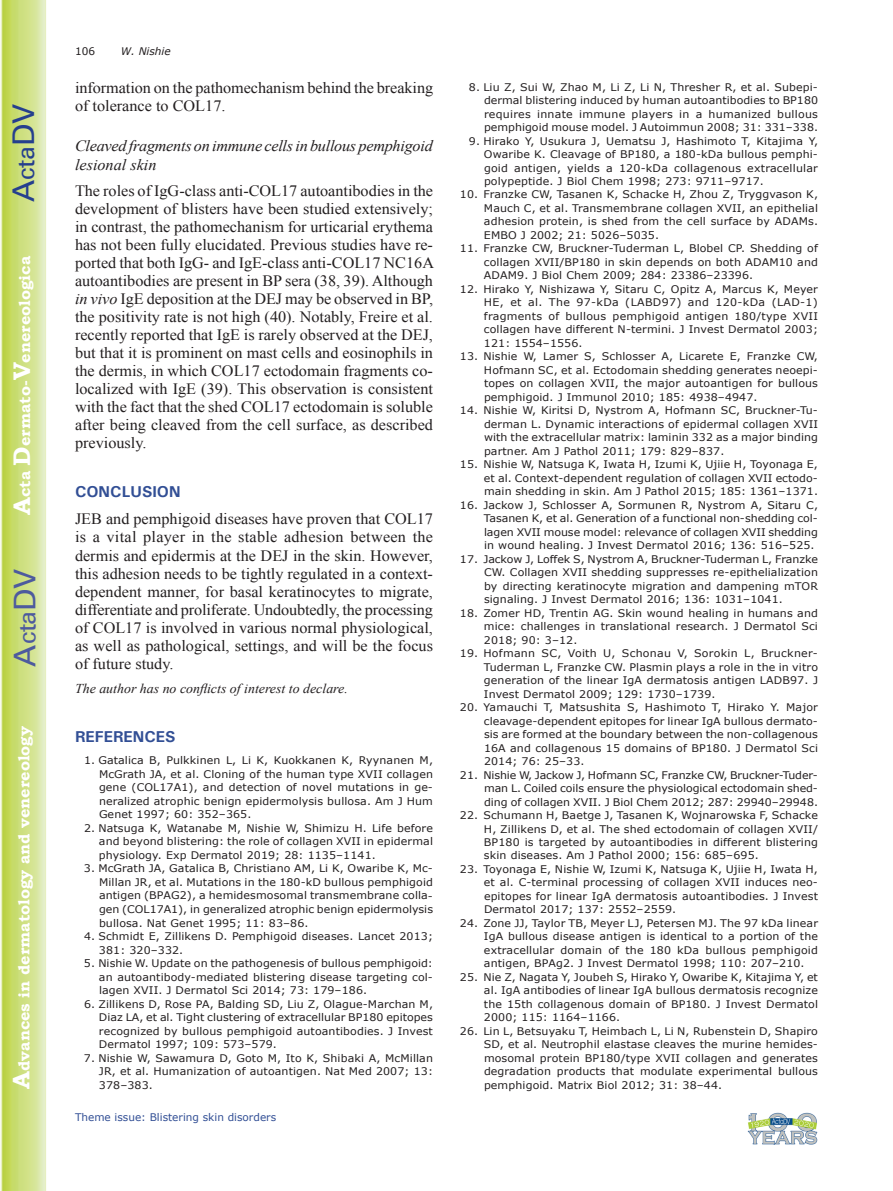
<style>
.page{position:relative;width:893px;height:1191px;background:#fff}
.page>*{position:absolute;margin:0;border:0;box-sizing:border-box;transform-origin:0 0}
.t1{font:30px "Univers";color:#4d5a9e}
.t2{font:30px "Univers";color:#253f8e}
.t3{font:15.75px/18px "Times New Roman";color:#231f20;text-align:justify}
.t4{font:700 15.75px "Bookman Old Style";color:#fff}
.t5{font:italic 15.75px/18.9px "Times New Roman";letter-spacing:-.015em;color:#231f20}
.t6{font:700 15.75px "Univers";color:#324f95}
.t7{font:italic 13.5px "Times New Roman";color:#231f20}
.t8{font:10.5px/13.5px "Verdana";letter-spacing:.01em;color:#231f20;text-align:justify;scale:1.05 1}
.t9{font:10.5px "Verdana";color:#324f95}
.t10{font:italic 10.5px "Verdana";color:#231f20}
.t11{font:10.5px "Verdana";letter-spacing:.01em;color:#231f20}
.s1{font-size:24px}
.s2{font-style:italic}
</style>
<div class="page">
<svg style="left:1px;top:0;width:45px;height:1191px;background:#cfe084"></svg>
<img style="left:747px;top:1113px;width:71px;height:31px">
<h1 class="t2" style="left:6px;top:202px;width:100px;rotate:-90deg">A<span class="s1">cta</span>DV</h1>
<h2 class="t4" style="left:15px;top:515px;width:260px;rotate:-90deg"><span class="s1">A</span>cta <span class="s1">D</span>ermato-<span class="s1">V</span>enereologica</h2>
<h1 class="t1" style="left:7px;top:666px;width:100px;rotate:-90deg">A<span class="s1">cta</span>DV</h1>
<h2 class="t4" style="left:15px;top:1088px;width:364px;rotate:-90deg"><span class="s1">A</span>dvances in dermatology and venereology</h2>
<p class="t11" style="left:75px;top:44px;width:22px">106</p>
<p class="t10" style="left:121px;top:44px;width:51px">W. Nishie</p>
<h2 class="t3" style="left:75px;top:79px;width:360px">information on the pathomechanism behind the breaking of tolerance to COL17.</h2>
<h2 class="t5" style="left:75px;top:136px;width:359px">Cleaved fragments on immune cells in bullous pemphigoid lesional skin</h2>
<p class="t3" style="left:75px;top:181px;width:361px">The roles of IgG-class anti-COL17 autoantibodies in the development of blisters have been studied extensively; in contrast, the pathomechanism for urticarial erythema has not been fully elucidated. Previous studies have re&shy;ported that both IgG- and IgE-class anti-COL17 NC16A autoantibodies are present in BP sera (38, 39). Although <span class="s2">in vivo</span> IgE deposition at the DEJ may be observed in BP, the positivity rate is not high (40). Notably, Freire et al. recently reported that IgE is rarely observed at the DEJ, but that it is prominent on mast cells and eosinophils in the dermis, in which COL17 ectodomain fragments co&shy;localized with IgE (39). This observation is consistent with the fact that the shed COL17 ectodomain is soluble after being cleaved from the cell surface, as described previously.</p>
<h2 class="t6" style="left:75px;top:482px;width:107px">CONCLUSION</h2>
<p class="t3" style="left:75px;top:510px;width:360px">JEB and pemphigoid diseases have proven that COL17 is a vital player in the stable adhesion between the dermis and epidermis at the DEJ in the skin. However, this adhesion needs to be tightly regulated in a context&shy;dependent manner, for basal keratinocytes to migrate, differentiate and proliferate. Undoubtedly, the processing of COL17 is involved in various normal physiological, as well as pathological, settings, and will be the focus of future study.</p>
<p class="t7" style="left:75px;top:679px;width:274px">The author has no conflicts of interest to declare.</p>
<h2 class="t6" style="left:75px;top:726px;width:102px">REFERENCES</h2>
<p class="t8" style="left:99px;top:753px;width:320px;text-indent:-15px">1. Gatalica B, Pulkkinen L, Li K, Kuokkanen K, Ryynanen M, McGrath JA, et al. Cloning of the human type XVII collagen gene (COL17A1), and detection of novel mutations in ge&shy;neralized atrophic benign epidermolysis bullosa. Am J Hum Genet 1997; 60: 352–365.</p>
<p class="t8" style="left:99px;top:821px;width:320px;text-indent:-15px">2. Natsuga K, Watanabe M, Nishie W, Shimizu H. Life before and beyond blistering: the role of collagen XVII in epidermal physiology. Exp Dermatol 2019; 28: 1135–1141.</p>
<p class="t8" style="left:99px;top:862px;width:320px;text-indent:-15px">3. McGrath JA, Gatalica B, Christiano AM, Li K, Owaribe K, Mc-Millan JR, et al. Mutations in the 180-kD bullous pemphigoid antigen (BPAG2), a hemidesmosomal transmembrane colla&shy;gen (COL17A1), in generalized atrophic benign epidermolysis bullosa. Nat Genet 1995; 11: 83–86.</p>
<p class="t8" style="left:99px;top:929px;width:320px;text-indent:-15px">4. Schmidt E, Zillikens D. Pemphigoid diseases. Lancet 2013;<br>381: 320–332.</p>
<p class="t8" style="left:99px;top:956px;width:320px;text-indent:-15px">5. Nishie W. Update on the pathogenesis of bullous pemphigoid: an autoantibody-mediated blistering disease targeting col&shy;lagen XVII. J Dermatol Sci 2014; 73: 179–186.</p>
<p class="t8" style="left:99px;top:997px;width:320px;text-indent:-15px">6. Zillikens D, Rose PA, Balding SD, Liu Z, Olague-Marchan M, Diaz LA, et al. Tight clustering of extracellular BP180 epitopes recognized by bullous pemphigoid autoantibodies. J Invest Dermatol 1997; 109: 573–579.</p>
<p class="t8" style="left:99px;top:1051px;width:320px;text-indent:-15px">7. Nishie W, Sawamura D, Goto M, Ito K, Shibaki A, McMillan JR, et al. Humanization of autoantigen. Nat Med 2007; 13:<br>378–383.</p>
<p class="t9" style="left:75px;top:1110px;width:203px">Theme issue: Blistering skin disorders</p>
<p class="t8" style="left:484px;top:80px;width:320px;text-indent:-15px">8. Liu Z, Sui W, Zhao M, Li Z, Li N, Thresher R, et al. Subepi&shy;dermal blistering induced by human autoantibodies to BP180 requires innate immune players in a humanized bullous pemphigoid mouse model. J Autoimmun 2008; 31: 331–338.</p>
<p class="t8" style="left:484px;top:134px;width:320px;text-indent:-15px">9. Hirako Y, Usukura J, Uematsu J, Hashimoto T, Kitajima Y, Owaribe K. Cleavage of BP180, a 180-kDa bullous pemphi&shy;goid antigen, yields a 120-kDa collagenous extracellular polypeptide. J Biol Chem 1998; 273: 9711–9717.</p>
<p class="t8" style="left:484px;top:188px;width:320px;text-indent:-24px">10. Franzke CW, Tasanen K, Schacke H, Zhou Z, Tryggvason K, Mauch C, et al. Transmembrane collagen XVII, an epithelial adhesion protein, is shed from the cell surface by ADAMs.<br>EMBO J 2002; 21: 5026–5035.</p>
<p class="t8" style="left:484px;top:242px;width:320px;text-indent:-24px">11. Franzke CW, Bruckner-Tuderman L, Blobel CP. Shedding of collagen XVII/BP180 in skin depends on both ADAM10 and ADAM9. J Biol Chem 2009; 284: 23386–23396.</p>
<p class="t8" style="left:484px;top:282px;width:320px;text-indent:-24px">12. Hirako Y, Nishizawa Y, Sitaru C, Opitz A, Marcus K, Meyer HE, et al. The 97-kDa (LABD97) and 120-kDa (LAD-1) fragments of bullous pemphigoid antigen 180/type XVII collagen have different N-termini. J Invest Dermatol 2003; 121: 1554–1556.</p>
<p class="t8" style="left:484px;top:350px;width:320px;text-indent:-24px">13. Nishie W, Lamer S, Schlosser A, Licarete E, Franzke CW, Hofmann SC, et al. Ectodomain shedding generates neoepi&shy;topes on collagen XVII, the major autoantigen for bullous pemphigoid. J Immunol 2010; 185: 4938–4947.</p>
<p class="t8" style="left:484px;top:404px;width:320px;text-indent:-24px">14. Nishie W, Kiritsi D, Nystrom A, Hofmann SC, Bruckner-Tu&shy;derman L. Dynamic interactions of epidermal collagen XVII with the extracellular matrix: laminin 332 as a major binding partner. Am J Pathol 2011; 179: 829–837.</p>
<p class="t8" style="left:484px;top:458px;width:320px;text-indent:-24px">15. Nishie W, Natsuga K, Iwata H, Izumi K, Ujiie H, Toyonaga E, et al. Context-dependent regulation of collagen XVII ectodo&shy;main shedding in skin. Am J Pathol 2015; 185: 1361–1371.</p>
<p class="t8" style="left:484px;top:498px;width:320px;text-indent:-24px">16. Jackow J, Schlosser A, Sormunen R, Nystrom A, Sitaru C, Tasanen K, et al. Generation of a functional non-shedding col&shy;lagen XVII mouse model: relevance of collagen XVII shedding in wound healing. J Invest Dermatol 2016; 136: 516–525.</p>
<p class="t8" style="left:484px;top:552px;width:320px;text-indent:-24px">17. Jackow J, Loffek S, Nystrom A, Bruckner-Tuderman L, Franzke CW. Collagen XVII shedding suppresses re-epithelialization by directing keratinocyte migration and dampening mTOR signaling. J Invest Dermatol 2016; 136: 1031–1041.</p>
<p class="t8" style="left:484px;top:606px;width:320px;text-indent:-24px">18. Zomer HD, Trentin AG. Skin wound healing in humans and mice: challenges in translational research. J Dermatol Sci 2018; 90: 3–12.</p>
<p class="t8" style="left:484px;top:646px;width:320px;text-align:left;text-indent:-24px">19. Hofmann SC, Voith U, Schonau V, Sorokin L, Bruckner-Tuderman L, Franzke CW. Plasmin plays a role in the in vitro generation of the linear IgA dermatosis antigen LADB97. J Invest Dermatol 2009; 129: 1730–1739.</p>
<p class="t8" style="left:484px;top:700px;width:320px;text-indent:-24px">20. Yamauchi T, Matsushita S, Hashimoto T, Hirako Y. Major cleavage-dependent epitopes for linear IgA bullous dermato&shy;sis are formed at the boundary between the non-collagenous 16A and collagenous 15 domains of BP180. J Dermatol Sci 2014; 76: 25–33.</p>
<p class="t8" style="left:484px;top:768px;width:320px;text-indent:-24px">21. Nishie W, Jackow J, Hofmann SC, Franzke CW, Bruckner-Tuder&shy;man L. Coiled coils ensure the physiological ectodomain shed&shy;ding of collagen XVII. J Biol Chem 2012; 287: 29940–29948.</p>
<p class="t8" style="left:484px;top:808px;width:320px;text-indent:-24px">22. Schumann H, Baetge J, Tasanen K, Wojnarowska F, Schacke H, Zillikens D, et al. The shed ectodomain of collagen XVII/ BP180 is targeted by autoantibodies in different blistering skin diseases. Am J Pathol 2000; 156: 685–695.</p>
<p class="t8" style="left:484px;top:862px;width:320px;text-indent:-24px">23. Toyonaga E, Nishie W, Izumi K, Natsuga K, Ujiie H, Iwata H, et al. C-terminal processing of collagen XVII induces neo&shy;epitopes for linear IgA dermatosis autoantibodies. J Invest Dermatol 2017; 137: 2552–2559.</p>
<p class="t8" style="left:484px;top:916px;width:320px;text-indent:-24px">24. Zone JJ, Taylor TB, Meyer LJ, Petersen MJ. The 97 kDa linear IgA bullous disease antigen is identical to a portion of the extracellular domain of the 180 kDa bullous pemphigoid antigen, BPAg2. J Invest Dermatol 1998; 110: 207–210.</p>
<p class="t8" style="left:484px;top:970px;width:320px;text-indent:-24px">25. Nie Z, Nagata Y, Joubeh S, Hirako Y, Owaribe K, Kitajima Y, et al. IgA antibodies of linear IgA bullous dermatosis recognize the 15th collagenous domain of BP180. J Invest Dermatol 2000; 115: 1164–1166.</p>
<p class="t8" style="left:484px;top:1024px;width:320px;text-indent:-24px">26. Lin L, Betsuyaku T, Heimbach L, Li N, Rubenstein D, Shapiro SD, et al. Neutrophil elastase cleaves the murine hemides&shy;mosomal protein BP180/type XVII collagen and generates degradation products that modulate experimental bullous pemphigoid. Matrix Biol 2012; 31: 38–44.</p>
</div>
